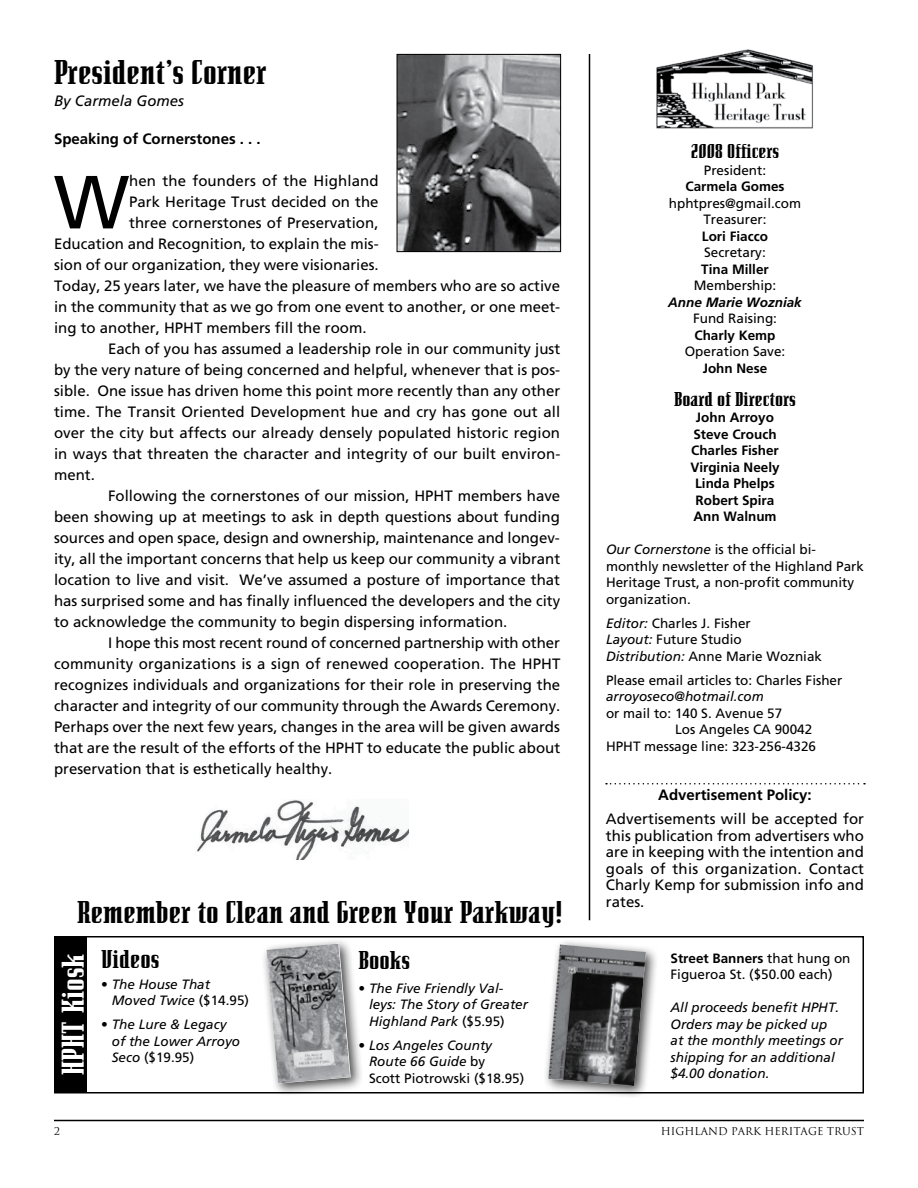
<style>
.page{position:relative;width:918px;height:1188px;background:#fff}
.page>*{position:absolute;margin:0;border:0;box-sizing:border-box;transform-origin:0 0}
.t1{font:75.15px "Frutiger";color:#000}
.t2{font:36px "Senator Ultra";color:#000}
.t3{font:33px "Senator Ultra";color:#000}
.t4{font:33px "Senator Ultra";color:#fff}
.t5{font:27px "Senator Ultra";color:#000}
.t6{font:21px "Senator Ultra";color:#000}
.t7{font:15px/16.5px "Frutiger";color:#000;text-align:justify}
.t8{font:700 15px "Frutiger";color:#000}
.t9{font:italic 15px "Frutiger";color:#000}
.t10{font:13.5px/16.5px "Frutiger";color:#000}
.t11{font:italic 13.5px/16.5px "Frutiger";color:#000}
.t12{font:700 13.5px/16.5px "Frutiger";color:#000;text-align:center}
.t13{font:italic 700 13.5px "Frutiger";color:#000}
.t14{font:10.5px "Trajan";color:#000}
.s1{font-style:italic}
.s2{font-style:normal}
.s3{font-weight:700}
</style>
<div class="page">
<div style="left:541px;top:938px;width:124px;height:168px;background:#000;opacity:.75"></div>
<img style="left:548px;top:944px;width:98px;height:142px">
<div style="left:260px;top:937px;width:110px;height:166px;background:#000;opacity:.75"></div>
<img style="left:267px;top:944px;width:83px;height:139px">
<hr style="left:54px;top:1120px;width:810px;height:1px;background:#000">
<img style="left:656px;top:49px;width:157px;height:80px">
<hr style="left:589px;top:54px;width:1px;height:866px;background:#000">
<svg style="left:606px;top:783px;width:259px;height:1px"></svg>
<div style="left:54px;top:936px;width:810px;height:158px;border:2px solid #000"></div>
<div style="left:54px;top:936px;width:32px;height:157px;background:#000"></div>
<img style="left:399px;top:56px;width:160px;height:194px">
<div style="left:397px;top:54px;width:164px;height:198px;border:1px solid #000"></div>
<img style="left:197px;top:800px;width:212px;height:60px">
<h2 class="t2" style="left:54px;top:54px;width:214px">President’s Corner</h2>
<p class="t9" style="left:54px;top:92px;width:132px">By Carmela Gomes</p>
<p class="t8" style="left:54px;top:130px;width:208px">Speaking of Cornerstones . . .</p>
<h1 class="t1" style="left:54px;top:158px;width:77px">W</h1>
<p class="t7" style="left:129px;top:173px;width:251px">hen the founders of the Highland</p>
<p class="t7" style="left:129px;top:194px;width:251px">Park Heritage Trust decided on the</p>
<p class="t7" style="left:129px;top:215px;width:251px">three cornerstones of Preservation,</p>
<p class="t7" style="left:54px;top:236px;width:326px">Education and Recognition, to explain the mis-</p>
<p class="t7" style="left:54px;top:257px;width:326px">sion of our organization, they were visionaries.</p>
<p class="t7" style="left:54px;top:278px;width:508px">Today, 25 years later, we have the pleasure of members who are so active</p>
<p class="t7" style="left:54px;top:299px;width:508px">in the community that as we go from one event to another, or one meet-</p>
<p class="t7" style="left:54px;top:320px;width:314px">ing to another, HPHT members fill the room.</p>
<p class="t7" style="left:108px;top:341px;width:454px">Each of you has assumed a leadership role in our community just</p>
<p class="t7" style="left:54px;top:362px;width:508px">by the very nature of being concerned and helpful, whenever that is pos-</p>
<p class="t7" style="left:54px;top:383px;width:508px">sible. One issue has driven home this point more recently than any other</p>
<p class="t7" style="left:54px;top:404px;width:508px">time. The Transit Oriented Development hue and cry has gone out all</p>
<p class="t7" style="left:54px;top:425px;width:508px">over the city but affects our already densely populated historic region</p>
<p class="t7" style="left:54px;top:446px;width:508px">in ways that threaten the character and integrity of our built environ-</p>
<p class="t7" style="left:54px;top:467px;width:42px">ment.</p>
<p class="t7" style="left:108px;top:488px;width:454px">Following the cornerstones of our mission, HPHT members have</p>
<p class="t7" style="left:54px;top:509px;width:507px">been showing up at meetings to ask in depth questions about funding</p>
<p class="t7" style="left:54px;top:530px;width:507px">sources and open space, design and ownership, maintenance and longev-</p>
<p class="t7" style="left:54px;top:551px;width:508px">ity, all the important concerns that help us keep our community a vibrant</p>
<p class="t7" style="left:54px;top:572px;width:508px">location to live and visit. We’ve assumed a posture of importance that</p>
<p class="t7" style="left:54px;top:593px;width:508px">has surprised some and has finally influenced the developers and the city</p>
<p class="t7" style="left:54px;top:614px;width:455px">to acknowledge the community to begin dispersing information.</p>
<p class="t7" style="left:108px;top:635px;width:453px">I hope this most recent round of concerned partnership with other</p>
<p class="t7" style="left:54px;top:656px;width:508px">community organizations is a sign of renewed cooperation. The HPHT</p>
<p class="t7" style="left:54px;top:677px;width:508px">recognizes individuals and organizations for their role in preserving the</p>
<p class="t7" style="left:54px;top:698px;width:508px">character and integrity of our community through the Awards Ceremony.</p>
<p class="t7" style="left:54px;top:719px;width:507px">Perhaps over the next few years, changes in the area will be given awards</p>
<p class="t7" style="left:54px;top:740px;width:508px">that are the result of the efforts of the HPHT to educate the public about</p>
<p class="t7" style="left:54px;top:761px;width:280px">preservation that is esthetically healthy.</p>
<h3 class="t3" style="left:77px;top:896px;width:487px">Remember to Clean and Green Your Parkway!</h3>
<h3 class="t6" style="left:691px;top:141px;width:90px">2008 Officers</h3>
<p class="t10" style="left:704px;top:162px;width:64px">President:</p>
<p class="t12" style="left:685px;top:178px;width:101px">Carmela Gomes</p>
<p class="t10" style="left:669px;top:195px;width:134px;text-align:center">hphtpres@gmail.com<br>Treasurer:</p>
<p class="t12" style="left:702px;top:228px;width:68px">Lori Fiacco</p>
<p class="t10" style="left:704px;top:244px;width:63px">Secretary:</p>
<p class="t12" style="left:701px;top:261px;width:69px">Tina Miller</p>
<p class="t10" style="left:694px;top:277px;width:84px">Membership:</p>
<p class="t13" style="left:668px;top:294px;width:135px">Anne Marie Wozniak</p>
<p class="t10" style="left:693px;top:310px;width:86px">Fund Raising:</p>
<p class="t12" style="left:694px;top:327px;width:83px">Charly Kemp</p>
<p class="t10" style="left:685px;top:343px;width:102px">Operation Save:</p>
<p class="t12" style="left:703px;top:360px;width:66px">John Nese</p>
<h3 class="t6" style="left:674px;top:389px;width:123px">Board of Directors</h3>
<p class="t12" style="left:690px;top:409px;width:91px">John Arroyo<br>Steve Crouch<br>Charles Fisher<br>Virginia Neely<br>Linda Phelps<br>Robert Spira<br>Ann Walnum</p>
<p class="t10" style="left:606px;top:541px;width:259px"><span class="s1">Our Cornerstone</span> is the official bi&shy;monthly newsletter of the Highland Park<br>Heritage Trust, a non-profit community organization.</p>
<p class="t10" style="left:606px;top:615px;width:218px"><span class="s1">Editor:</span> Charles J. Fisher<br><span class="s1">Layout:</span> Future Studio<br><span class="s1">Distribution:</span> Anne Marie Wozniak</p>
<p class="t10" style="left:606px;top:672px;width:238px">Please email articles to: Charles Fisher</p>
<p class="t11" style="left:606px;top:688px;width:159px">arroyoseco@hotmail.com</p>
<p class="t10" style="left:606px;top:705px;width:178px">or mail to: 140 S. Avenue 57</p>
<p class="t10" style="left:675px;top:721px;width:139px">Los Angeles CA 90042</p>
<p class="t10" style="left:606px;top:738px;width:212px">HPHT message line: 323-256-4326</p>
<p class="t8" style="left:658px;top:786px;width:155px">Advertisement Policy:</p>
<p class="t7" style="left:606px;top:811px;width:260px">Advertisements will be accepted for this publication from advertisers who are in keeping with the intention and goals of this organization. Contact Charly Kemp for submission info and rates.</p>
<h3 class="t5" style="left:101px;top:946px;width:60px">Videos</h3>
<p class="t11" style="left:112px;top:976px;width:139px;text-indent:-11px"><span class="s2">•</span> The House That<br>Moved Twice <span class="s2">($14.95)</span></p>
<p class="t11" style="left:112px;top:1016px;width:130px;text-indent:-11px"><span class="s2">•</span> The Lure &amp; Legacy of the Lower Arroyo<br>Seco <span class="s2">($19.95)</span></p>
<h3 class="t5" style="left:358px;top:947px;width:53px">Books</h3>
<p class="t11" style="left:369px;top:980px;width:161px;text-indent:-11px"><span class="s2">•</span> The Five Friendly Val&shy;leys: The Story of Greater<br>Highland Park <span class="s2">($5.95)</span></p>
<p class="t11" style="left:369px;top:1037px;width:157px;text-indent:-11px"><span class="s2">•</span> Los Angeles County<br>Route 66 Guide <span class="s2">by<br>Scott Piotrowski ($18.95)</span></p>
<h3 class="t4" style="left:57px;top:1075px;width:122px;rotate:-90deg">HPHT Kiosk</h3>
<p class="t10" style="left:670px;top:950px;width:182px"><span class="s3">Street Banners</span> that hung on<br>Figueroa St. ($50.00 each)</p>
<p class="t11" style="left:670px;top:999px;width:174px">All proceeds benefit HPHT.<br>Orders may be picked up at the monthly meetings or shipping for an additional $4.00 donation.</p>
<p class="t14" style="left:54px;top:1125px;width:8px">2</p>
<p class="t14" style="left:661px;top:1125px;width:205px">HIGHLAND PARK HERITAGE TRUST</p>
</div>
